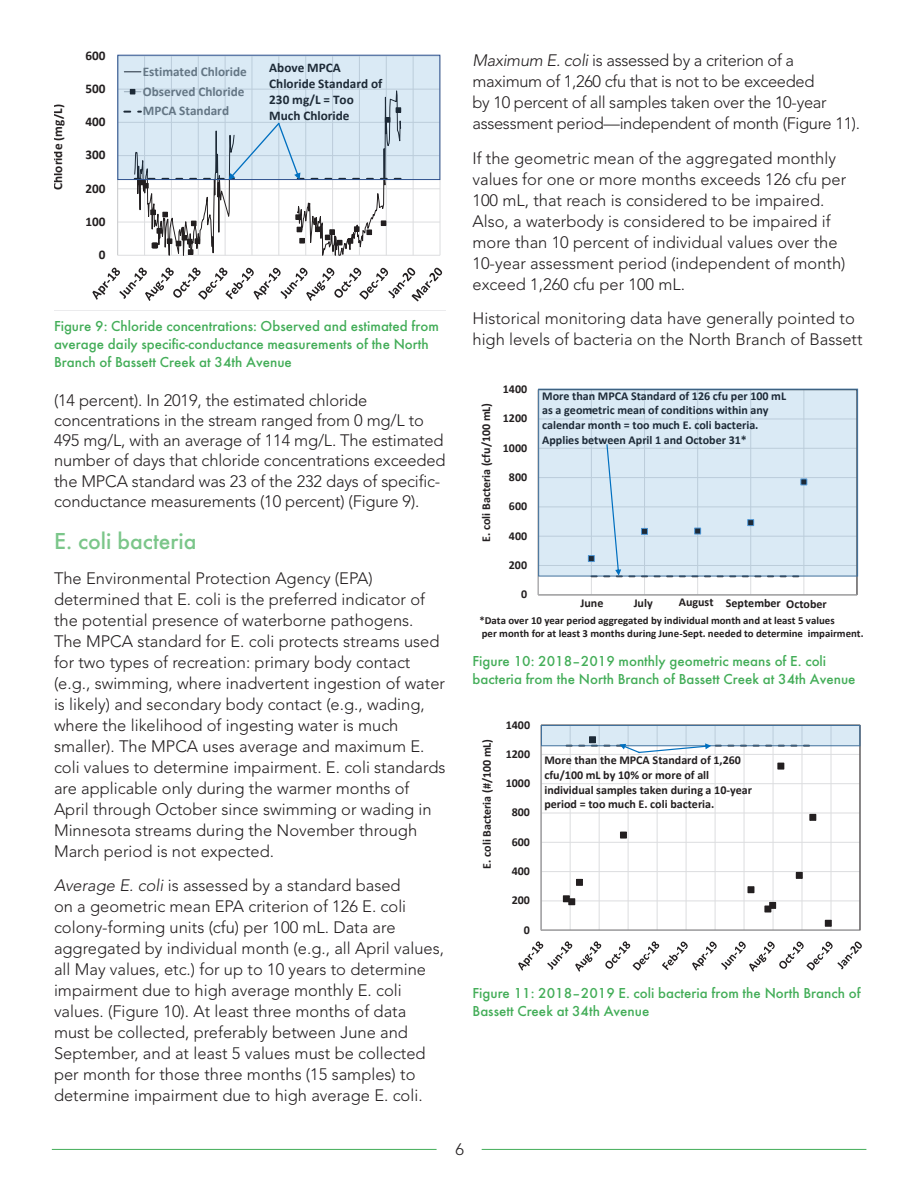
<style>
.page{position:relative;width:918px;height:1188px;background:#fff}
.page>*{position:absolute;margin:0;border:0;box-sizing:border-box;transform-origin:0 0}
.t1{font:500 24px "Futura TOT";color:#7bc68a}
.t2{font:300 16.5px/21px "Avenir LT Std";color:#231f20}
.t3{font:300 16.5px/21px "Avenir LT Std";letter-spacing:-.02em;color:#231f20}
.t4{font:500 15px/18px "Futura TOT";color:#43ad58}
.t5{font:700 13.2px/16px "Calibri";color:#231f20}
.t6{font:700 13.2px/20px "Calibri";color:#76787b}
.t7{font:700 12px/14.7px "Calibri";color:#231f20}
.t8{font:700 10.8px/13.2px "Calibri";color:#231f20}
.s1{font-style:italic}
</style>
<div class="page">
<hr style="left:52px;top:1149px;width:385px;height:1px;background:#43ad58">
<hr style="left:482px;top:1149px;width:384px;height:1px;background:#43ad58">
<svg style="left:518px;top:724px;width:344px;height:248px"></svg>
<div style="left:541px;top:725px;width:319px;height:21px;background:#daeaf5"></div>
<div style="left:541px;top:725px;width:319px;height:21px;border:1px solid #41719c"></div>
<svg style="left:566px;top:737px;width:247px;height:16px"></svg>
<svg style="left:537px;top:388px;width:322px;height:208px"></svg>
<div style="left:539px;top:389px;width:319px;height:187px;background:#0070c0;opacity:.15"></div>
<div style="left:538px;top:389px;width:320px;height:187px;border:1px solid #41719c"></div>
<svg style="left:54px;top:54px;width:392px;height:257px"></svg>
<svg style="left:124px;top:180px;width:277px;height:8px"></svg>
<div style="left:118px;top:55px;width:322px;height:125px;background:#0070c0;opacity:.15"></div>
<div style="left:117px;top:55px;width:323px;height:125px;border:1px solid #2f528f"></div>
<p class="t5" style="left:50px;top:190px;width:87px;rotate:-90deg">Chloride (mg/L)</p>
<p class="t5" style="left:85px;top:47px;width:22px">600</p>
<p class="t5" style="left:85px;top:80px;width:22px">500</p>
<p class="t5" style="left:85px;top:114px;width:22px">400</p>
<p class="t5" style="left:85px;top:147px;width:22px">300</p>
<p class="t5" style="left:85px;top:180px;width:22px">200</p>
<p class="t5" style="left:85px;top:213px;width:22px">100</p>
<p class="t5" style="left:99px;top:247px;width:8px">0</p>
<p class="t6" style="left:143px;top:61px;width:106px">Estimated Chloride<br>Observed Chloride<br>MPCA Standard</p>
<p class="t5" style="left:269px;top:59px;width:115px">Above MPCA<br>Chloride Standard of<br>230 mg/L = Too<br>Much Chloride</p>
<p class="t4" style="left:54px;top:317px;width:386px">Figure 9: Chloride concentrations: Observed and estimated from average daily specific-conductance measurements of the North<br>Branch of Bassett Creek at 34th Avenue</p>
<p class="t2" style="left:54px;top:390px;width:393px;line-height:20.2px">(14 percent). In 2019, the estimated chloride concentrations in the stream ranged from 0 mg/L to 495 mg/L, with an average of 114 mg/L. The estimated number of days that chloride concentrations exceeded the MPCA standard was 23 of the 232 days of specific&shy;conductance measurements (10 percent) (Figure 9).</p>
<p class="t1" style="left:54px;top:527px;width:144px">E. coli bacteria</p>
<p class="t2" style="left:54px;top:568px;width:393px">The Environmental Protection Agency (EPA) determined that E. coli is the preferred indicator of the potential presence of waterborne pathogens.<br>The MPCA standard for E. coli protects streams used for two types of recreation: primary body contact (e.g., swimming, where inadvertent ingestion of water is likely) and secondary body contact (e.g., wading, where the likelihood of ingesting water is much smaller). The MPCA uses average and maximum E. coli values to determine impairment. E. coli standards are applicable only during the warmer months of April through October since swimming or wading in Minnesota streams during the November through March period is not expected.</p>
<p class="t2" style="left:54px;top:875px;width:392px"><span class="s1">Average E. coli</span> is assessed by a standard based<br>on a geometric mean EPA criterion of 126 E. coli colony-forming units (cfu) per 100 mL. Data are aggregated by individual month (e.g., all April values, all May values, etc.) for up to 10 years to determine impairment due to high average monthly E. coli values. (Figure 10). At least three months of data must be collected, preferably between June and September, and at least 5 values must be collected per month for those three months (15 samples) to determine impairment due to high average E. coli.</p>
<p class="t3" style="left:472px;top:50px;width:389px"><span class="s1">Maximum E. coli</span> is assessed by a criterion of a maximum of 1,260 cfu that is not to be exceeded<br>by 10 percent of all samples taken over the 10-year assessment period—independent of month (Figure 11).</p>
<p class="t2" style="left:472px;top:148px;width:375px">If the geometric mean of the aggregated monthly values for one or more months exceeds 126 cfu per 100 mL, that reach is considered to be impaired.<br>Also, a waterbody is considered to be impaired if more than 10 percent of individual values over the 10-year assessment period (independent of month) exceed 1,260 cfu per 100 mL.</p>
<p class="t2" style="left:472px;top:308px;width:392px">Historical monitoring data have generally pointed to high levels of bacteria on the North Branch of Bassett</p>
<p class="t7" style="left:479px;top:542px;width:141px;rotate:-90deg">E. coli Bacteria (cfu/100 mL)</p>
<p class="t7" style="left:503px;top:382px;width:26px">1400</p>
<p class="t7" style="left:503px;top:411px;width:26px">1200</p>
<p class="t7" style="left:503px;top:440px;width:26px">1000</p>
<p class="t7" style="left:509px;top:470px;width:20px">800</p>
<p class="t7" style="left:509px;top:499px;width:20px">600</p>
<p class="t7" style="left:509px;top:528px;width:20px">400</p>
<p class="t7" style="left:509px;top:558px;width:20px">200</p>
<p class="t7" style="left:521px;top:587px;width:8px">0</p>
<p class="t7" style="left:542px;top:388px;width:245px">More than MPCA Standard of 126 cfu per 100 mL as a geometric mean of conditions within any calendar month = too much E. coli bacteria.<br>Applies between April 1 and October 31*</p>
<p class="t7" style="left:581px;top:595px;width:24px">June</p>
<p class="t7" style="left:634px;top:596px;width:21px">July</p>
<p class="t7" style="left:679px;top:596px;width:150px">August September October</p>
<p class="t8" style="left:479px;top:613px;width:386px">*Data over 10 year period aggregated by individual month and at least 5 values<br>per month for at least 3 months during June-Sept. needed to determine impairment.</p>
<p class="t4" style="left:472px;top:652px;width:385px">Figure 10: 2018–2019 monthly geometric means of E. coli bacteria from the North Branch of Bassett Creek at 34th Avenue</p>
<p class="t7" style="left:479px;top:869px;width:131px;rotate:-90deg">E. coli Bacteria (#/100 mL)</p>
<p class="t7" style="left:506px;top:717px;width:26px">1400</p>
<p class="t7" style="left:506px;top:746px;width:26px">1200</p>
<p class="t7" style="left:506px;top:776px;width:26px">1000</p>
<p class="t7" style="left:512px;top:805px;width:20px">800</p>
<p class="t7" style="left:512px;top:834px;width:20px">600</p>
<p class="t7" style="left:512px;top:864px;width:20px">400</p>
<p class="t7" style="left:512px;top:893px;width:20px">200</p>
<p class="t7" style="left:524px;top:922px;width:8px">0</p>
<p class="t7" style="left:544px;top:753px;width:209px">More than the MPCA Standard of 1,260 cfu/100 mL by 10% or more of all individual samples taken during a 10-year period = too much E. coli bacteria.</p>
<p class="t4" style="left:472px;top:984px;width:390px">Figure 11: 2018–2019 E. coli bacteria from the North Branch of<br>Bassett Creek at 34th Avenue</p>
<p class="t2" style="left:456px;top:1139px;width:10px">6</p>
</div>
